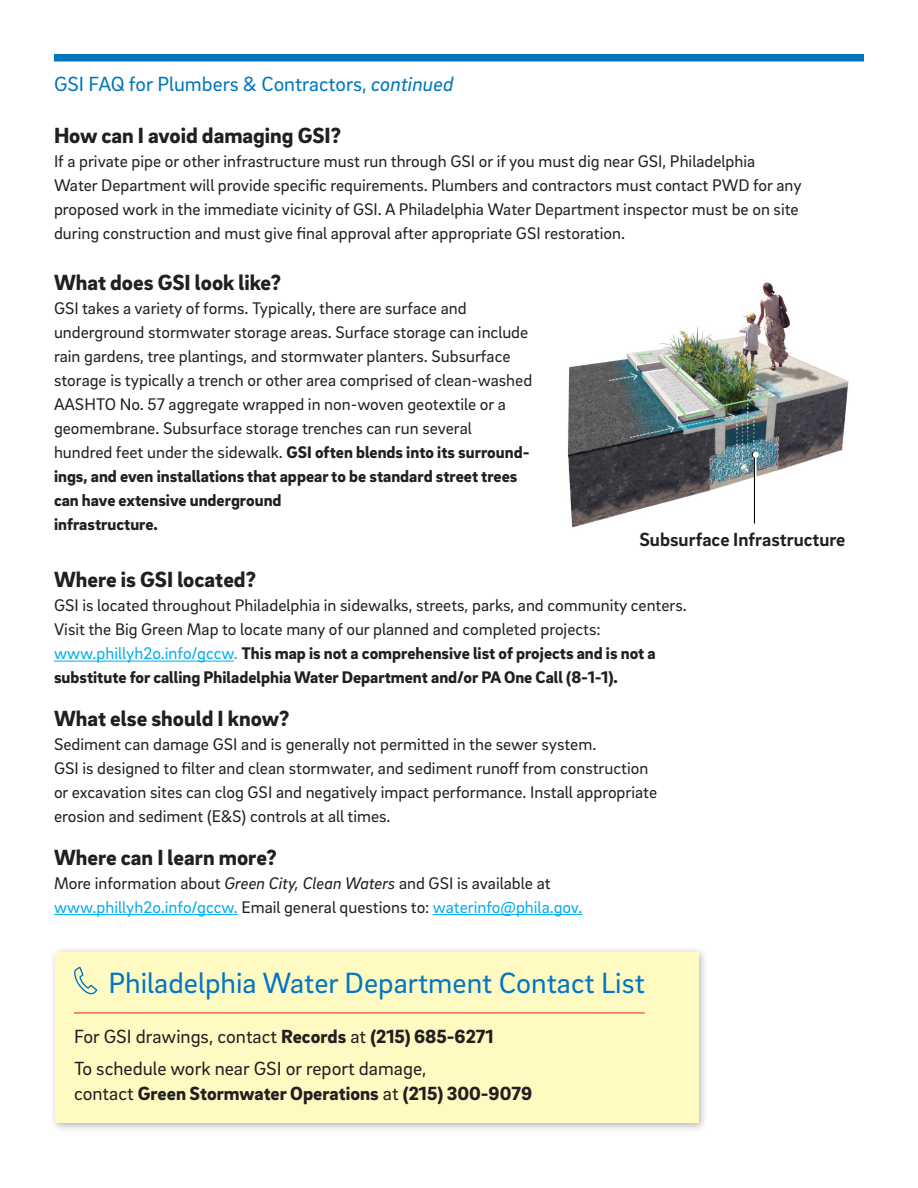
<style>
.page{position:relative;width:918px;height:1188px;background:#fff}
.page>*{position:absolute;margin:0;border:0;box-sizing:border-box;transform-origin:0 0}
.Body_copy{font:30px "Brix Sans";color:#0076c8}
.Body_copy-2{font:900 22.5px "Brix Sans";color:#231f20}
.t1{font:21px "Brix Sans";color:#0076be}
.Body_copy-3{font:19.5px/25.5px "Brix Sans";color:#231f20}
.Body_copy-4{font:700 19.5px "Brix Sans";color:#231f20}
.Body_copy-5{font:17.25px/24px "Brix Sans";color:#231f20}
.s1{font-style:italic}
.s2{font-size:16.5px}
.s3{font-weight:900}
.s4{color:#00aeef}
</style>
<div class="page">
<div style="left:54px;top:54px;width:810px;height:8px;background:#0076be"></div>
<hr style="left:54px;top:661px;width:180px;height:1px;background:#00aeef">
<hr style="left:54px;top:914px;width:184px;height:1px;background:#00aeef">
<hr style="left:433px;top:914px;width:149px;height:1px;background:#00aeef">
<div style="left:49px;top:946px;width:660px;height:187px;background:#231f20;opacity:.35"></div>
<div style="left:55px;top:952px;width:643px;height:170px;background:#fffac1"></div>
<svg style="left:74px;top:967px;width:23px;height:27px"></svg>
<hr style="left:74px;top:1012px;width:571px;height:2px;background:#f26b50">
<img style="left:568px;top:282px;width:281px;height:246px">
<svg style="left:636px;top:352px;width:18px;height:14px"></svg>
<img style="left:661px;top:354px;width:113px;height:66px">
<hr style="left:754px;top:455px;width:1px;height:68px;background:#040503">
<hr style="left:755px;top:455px;width:2px;height:68px;background:#fff">
<svg style="left:752px;top:452px;width:7px;height:6px"></svg>
<p class="t1" style="left:54px;top:70px;width:401px">GSI FAQ for Plumbers &amp; Contractors, <span class="s1">continued</span></p>
<p class="Body_copy-2" style="left:54px;top:121px;width:289px">How can I avoid damaging GSI?</p>
<p class="Body_copy-5" style="left:54px;top:149px;width:749px">If a private pipe or other infrastructure must run through GSI or if you must dig near GSI, Philadelphia Water Department will provide specific requirements. Plumbers and contractors must contact PWD for any proposed work <span class="s2">i</span>n the immediate vicinity of GSI. A Philadelphia Water Department inspector must be on site during construction and must give final approval after appropriate GSI restoration.</p>
<p class="Body_copy-2" style="left:54px;top:268px;width:228px">What does GSI look like?</p>
<p class="Body_copy-5" style="left:54px;top:296px;width:480px">GSI takes a variety of forms. Typically, there are surface and underground stormwater storage areas. Surface storage can include rain gardens, tree plantings, and stormwater planters. Subsurface storage is typically a trench or other area comprised of clean-washed AASHTO No. 57 aggregate wrapped in non-woven geotextile or a geomembrane. Subsurface storage trenches can run several hundred feet under the sidewalk. <span class="s3">GSI often blends into its surround&shy;ings, and even installations that appear to be standard street trees can have extensive underground<br>infrastructure.</span></p>
<p class="Body_copy-4" style="left:639px;top:527px;width:208px">Subsurface Infrastructure</p>
<p class="Body_copy-2" style="left:54px;top:565px;width:203px">Where is GSI located?</p>
<p class="Body_copy-5" style="left:54px;top:593px;width:634px">GSI is located throughout Philadelphia in sidewalks, streets, parks, and community centers.<br>Visit the Big Green Map to locate many of our planned and completed projects: <span class="s4">www.phillyh2o.info/gccw.</span> <span class="s3">This map is not a comprehensive list of projects and is not a substitute for calling Philadelphia Water Department and/or PA One Call (8-1-1).</span></p>
<p class="Body_copy-2" style="left:54px;top:704px;width:237px">What else should I know?</p>
<p class="Body_copy-5" style="left:54px;top:732px;width:605px">Sediment can damage GSI and is generally not permitted in the sewer system.<br>GSI is designed to filter and clean stormwater, and sediment runoff from construction or excavation sites can clog GSI and negatively impact performance. Install appropriate erosion and sediment (E&amp;S) controls at all times.</p>
<p class="Body_copy-2" style="left:54px;top:842px;width:224px">Where can I learn more?</p>
<p class="Body_copy-5" style="left:54px;top:870px;width:530px">More information about <span class="s1">Green City, Clean Waters</span> and GSI is available at <span class="s4">www.phillyh2o.info/gccw.</span> Email general questions to: <span class="s4">waterinfo@phila.gov.</span></p>
<p class="Body_copy" style="left:108px;top:963px;width:538px">Philadelphia Water Department Contact List</p>
<p class="Body_copy-3" style="left:74px;top:1023px;width:421px">For GSI drawings, contact <span class="s3">Records</span> at <span class="s3">(215) 685-6271</span></p>
<p class="Body_copy-3" style="left:74px;top:1055px;width:460px">To schedule work near GSI or report damage,<br>contact <span class="s3">Green Stormwater Operations</span> at <span class="s3">(215) 300-9079</span></p>
</div>
